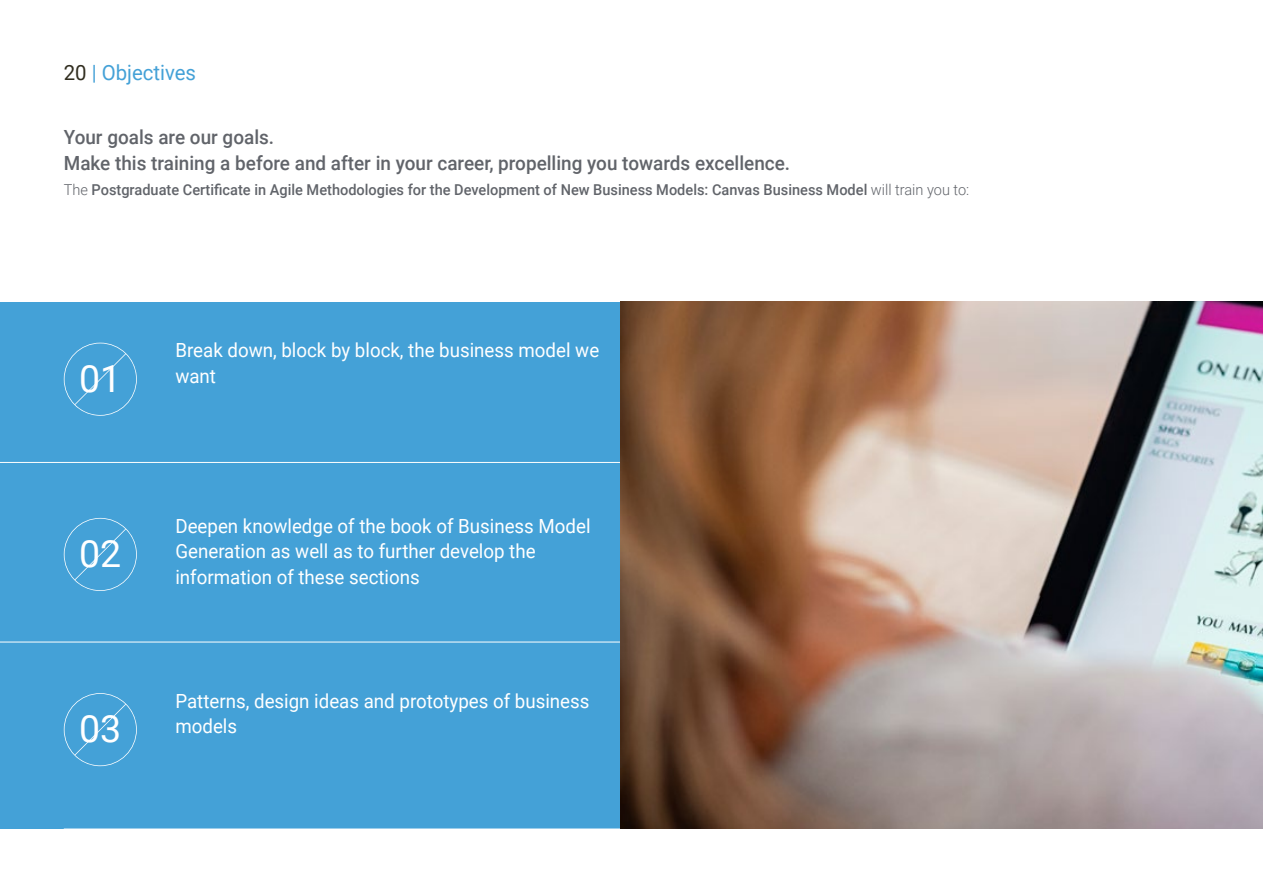
<style>
.page{position:relative;width:1263px;height:893px;background:#fff}
.page>*{position:absolute;margin:0;border:0;box-sizing:border-box;transform-origin:0 0}
.t1{font:37.5px "Roboto";color:#fff}
.t2{font:21px "Roboto";color:#44a1d7}
.t3{font:19.5px/25.5px "Roboto";color:#fff;scale:.96 1}
.t4{font:500 19.5px/25.5px "Roboto";color:#61646a}
.t5{font:500 15px "Roboto";color:#61646a}
.s1{color:#312e20}
.s2{font-weight:300}
</style>
<div class="page">
<div style="left:0;top:302px;width:621px;height:527px;background:#44a1d7"></div>
<svg style="left:64px;top:343px;width:73px;height:73px"></svg>
<svg style="left:64px;top:518px;width:73px;height:73px"></svg>
<svg style="left:64px;top:693px;width:73px;height:73px"></svg>
<hr style="left:0;top:462px;width:1263px;height:1px;background:#fff">
<hr style="left:0;top:642px;width:1263px;height:1px;background:#fff">
<img style="left:621px;top:302px;width:642px;height:527px">
<p class="t2" style="left:64px;top:57px;width:134px"><span class="s1">20</span> | Objectives</p>
<p class="t4" style="left:64px;top:124px;width:728px">Your goals are our goals.<br>Make this training a before and after in your career, propelling you towards excellence.</p>
<p class="t5" style="left:64px;top:179px;width:907px"><span class="s2">The</span> Postgraduate Certificate in Agile Methodologies for the Development of New Business Models: Canvas Business Model <span class="s2">will train you to:</span></p>
<p class="t3" style="left:175px;top:337px;width:443px">Break down, block by block, the business model we</p>
<h1 class="t1" style="left:79px;top:352px;width:44px">01</h1>
<p class="t3" style="left:175px;top:362px;width:44px">want</p>
<h1 class="t1" style="left:79px;top:527px;width:44px">02</h1>
<p class="t3" style="left:175px;top:512px;width:434px">Deepen knowledge of the book of Business Model<br>Generation as well as to further develop the information of these sections</p>
<p class="t3" style="left:175px;top:687px;width:433px">Patterns, design ideas and prototypes of business</p>
<h1 class="t1" style="left:79px;top:703px;width:44px">03</h1>
<p class="t3" style="left:175px;top:713px;width:66px">models</p>
</div>
